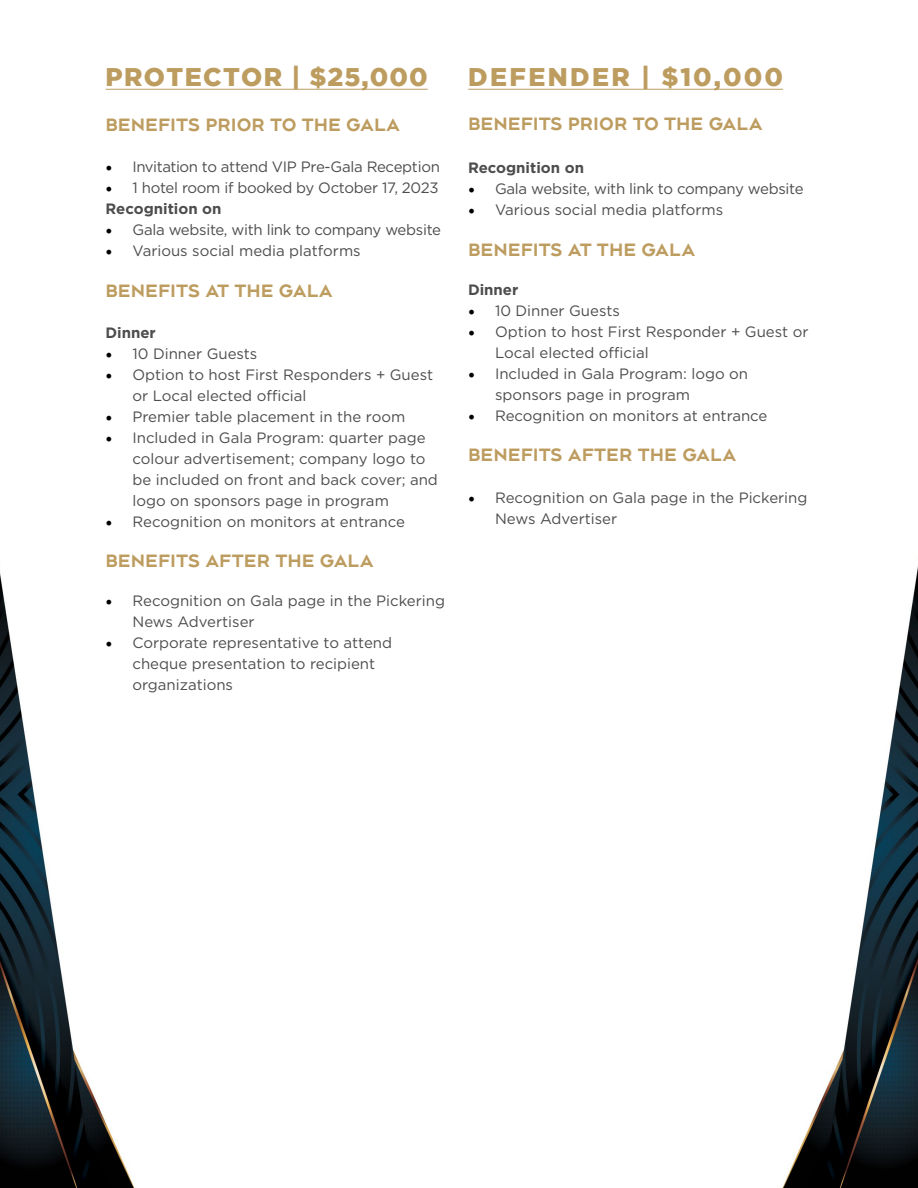
<style>
.page{position:relative;width:918px;height:1188px;background:#fff}
.page>*{position:absolute;margin:0;border:0;box-sizing:border-box;transform-origin:0 0}
.t1{font:900 25.5px "Gotham";letter-spacing:.055em;color:#bd9c60}
.t2{font:900 25.5px "Gotham";letter-spacing:.095em;color:#bd9c60}
.t3{font:900 18px "CTV Sans";color:#bd9c60}
.t4{font:15px/21px "Gotham";color:#4d4d4f}
.t5{font:15px "Gotham";letter-spacing:-.02em;color:#4d4d4f}
.t6{font:15px "Gotham";letter-spacing:-.025em;color:#4d4d4f}
.t7{font:700 15px "Gotham";color:#4d4d4f}
.s1{font-family:"Minion Pro";font-size:18px;color:#000}
</style>
<div class="page">
<img style="left:0;top:88px;width:918px;height:1100px">
<hr style="left:106px;top:89px;width:322px;height:1px;background:#bd9c60">
<hr style="left:468px;top:89px;width:315px;height:1px;background:#bd9c60">
<p class="t1" style="left:106px;top:62px;width:324px">PROTECTOR | $25,000</p>
<p class="t3" style="left:105px;top:114px;width:296px">BENEFITS PRIOR TO THE GALA</p>
<p class="t6" style="left:105px;top:157px;width:336px"><span class="s1">•</span> Invitation to attend VIP Pre-Gala Reception</p>
<p class="t5" style="left:105px;top:178px;width:335px"><span class="s1">•</span> 1 hotel room if booked by October 17, 2023</p>
<p class="t7" style="left:105px;top:199px;width:118px">Recognition on</p>
<p class="t5" style="left:105px;top:220px;width:337px"><span class="s1">•</span> Gala website, with link to company website</p>
<p class="t4" style="left:105px;top:240px;width:257px"><span class="s1">•</span> Various social media platforms</p>
<p class="t3" style="left:105px;top:280px;width:229px">BENEFITS AT THE GALA</p>
<p class="t7" style="left:105px;top:323px;width:52px">Dinner</p>
<p class="t4" style="left:105px;top:343px;width:153px"><span class="s1">•</span> 10 Dinner Guests</p>
<p class="t4" style="left:132px;top:364px;width:302px;text-indent:-27px"><span class="s1">•</span> Option to host First Responders + Guest or Local elected official</p>
<p class="t4" style="left:105px;top:406px;width:301px"><span class="s1">•</span> Premier table placement in the room</p>
<p class="t4" style="left:132px;top:427px;width:307px;text-indent:-27px"><span class="s1">•</span> Included in Gala Program: quarter page colour advertisement; company logo to be included on front and back cover; and logo on sponsors page in program</p>
<p class="t4" style="left:105px;top:511px;width:301px"><span class="s1">•</span> Recognition on monitors at entrance</p>
<p class="t3" style="left:105px;top:549px;width:270px">BENEFITS AFTER THE GALA</p>
<p class="t4" style="left:132px;top:590px;width:314px;text-indent:-27px"><span class="s1">•</span> Recognition on Gala page in the Pickering<br>News Advertiser</p>
<p class="t4" style="left:132px;top:632px;width:261px;text-indent:-27px"><span class="s1">•</span> Corporate representative to attend cheque presentation to recipient organizations</p>
<p class="t2" style="left:468px;top:62px;width:316px">DEFENDER | $10,000</p>
<p class="t3" style="left:468px;top:113px;width:296px">BENEFITS PRIOR TO THE GALA</p>
<p class="t7" style="left:468px;top:158px;width:118px">Recognition on</p>
<p class="t5" style="left:468px;top:179px;width:337px"><span class="s1">•</span> Gala website, with link to company website</p>
<p class="t4" style="left:468px;top:199px;width:257px"><span class="s1">•</span> Various social media platforms</p>
<p class="t3" style="left:468px;top:239px;width:229px">BENEFITS AT THE GALA</p>
<p class="t7" style="left:468px;top:280px;width:52px">Dinner</p>
<p class="t4" style="left:468px;top:300px;width:153px"><span class="s1">•</span> 10 Dinner Guests</p>
<p class="t4" style="left:495px;top:321px;width:315px;text-indent:-27px"><span class="s1">•</span> Option to host First Responder + Guest or<br>Local elected official</p>
<p class="t4" style="left:495px;top:363px;width:255px;text-indent:-27px"><span class="s1">•</span> Included in Gala Program: logo on sponsors page in program</p>
<p class="t4" style="left:468px;top:405px;width:301px"><span class="s1">•</span> Recognition on monitors at entrance</p>
<p class="t3" style="left:468px;top:443px;width:270px">BENEFITS AFTER THE GALA</p>
<p class="t4" style="left:495px;top:487px;width:314px;text-indent:-27px"><span class="s1">•</span> Recognition on Gala page in the Pickering<br>News Advertiser</p>
</div>
